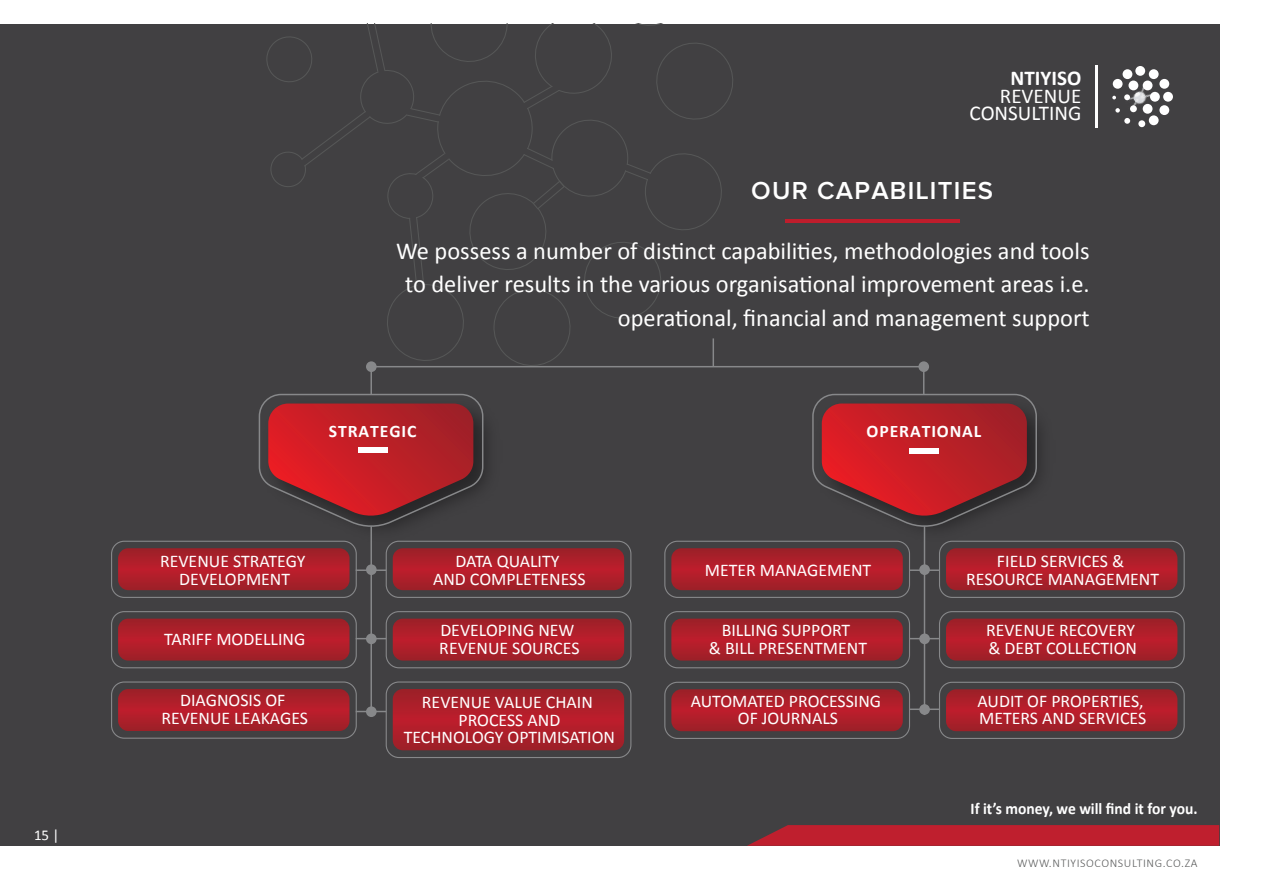
<style>
.page{position:relative;width:1263px;height:893px;background:#fff}
.page>*{position:absolute;margin:0;border:0;box-sizing:border-box;transform-origin:0 0}
.t1{font:600 25.5px "Proxima Nova";letter-spacing:.05em;color:#fff}
.t2{font:24.45px/33.3px "Calibri";color:#fff;text-align:right}
.t3{font:21.15px/17.9px "Calibri";color:#fff;text-align:right}
.t4{font:700 21.15px "Calibri";color:#fff}
.t5{font:17.85px/17.9px "Calibri";color:#fff;text-align:center}
.t6{font:700 17.55px "Calibri";letter-spacing:.05em;color:#fff}
.t7{font:700 16.35px "Calibri";color:#fff;scale:.95 1}
.t8{font:15px "Calibri";color:#fff}
.t9{font:300 11.85px "Calibri";letter-spacing:.05em;color:#323333}
</style>
<div class="page">
<div style="left:0;top:24px;width:1219px;height:822px;background:#414042"></div>
<img style="left:1119px;top:81px;width:37px;height:37px">
<div style="left:1150px;top:92px;width:10px;height:10px;background:#fff;border-radius:50%"></div>
<div style="left:1138px;top:120px;width:7px;height:7px;background:#fff;border-radius:50%"></div>
<div style="left:1130px;top:105px;width:7px;height:7px;background:#fff;border-radius:50%"></div>
<svg style="left:1124px;top:94px;width:6px;height:6px"></svg>
<svg style="left:1112px;top:96px;width:4px;height:3px"></svg>
<svg style="left:1115px;top:108px;width:15px;height:16px"></svg>
<div style="left:1149px;top:115px;width:9px;height:10px;background:#fff;border-radius:50%"></div>
<div style="left:1149px;top:69px;width:9px;height:10px;background:#fff;border-radius:50%"></div>
<div style="left:1159px;top:105px;width:10px;height:10px;background:#fff;border-radius:50%"></div>
<div style="left:1159px;top:79px;width:10px;height:10px;background:#fff;border-radius:50%"></div>
<div style="left:1143px;top:81px;width:9px;height:9px;background:#fff;border-radius:50%"></div>
<div style="left:1128px;top:81px;width:10px;height:9px;background:#fff;border-radius:50%"></div>
<div style="left:1135px;top:66px;width:10px;height:10px;background:#fff;border-radius:50%"></div>
<div style="left:1122px;top:69px;width:10px;height:10px;background:#fff;border-radius:50%"></div>
<div style="left:1113px;top:79px;width:9px;height:10px;background:#fff;border-radius:50%"></div>
<div style="left:1143px;top:104px;width:9px;height:10px;background:#fff;border-radius:50%"></div>
<div style="left:1163px;top:92px;width:10px;height:10px;background:#fff;border-radius:50%"></div>
<hr style="left:1095px;top:65px;width:2px;height:62px;background:#fff">
<svg style="left:747px;top:825px;width:472px;height:21px;background:#b7202f"></svg>
<img style="left:256px;top:427px;width:250px;height:122px">
<svg style="left:258px;top:393px;width:226px;height:136px"></svg>
<div style="left:918px;top:361px;width:11px;height:11px;background:#87888a;border-radius:50%"></div>
<div style="left:366px;top:361px;width:11px;height:11px;background:#87888a;border-radius:50%"></div>
<div style="left:366px;top:564px;width:11px;height:11px;background:#87888a;border-radius:50%"></div>
<div style="left:366px;top:633px;width:11px;height:11px;background:#87888a;border-radius:50%"></div>
<div style="left:366px;top:706px;width:11px;height:11px;background:#87888a;border-radius:50%"></div>
<hr style="left:370px;top:366px;width:554px;height:1px;background:#87888a">
<hr style="left:370px;top:367px;width:2px;height:27px;background:#87888a">
<hr style="left:356px;top:569px;width:30px;height:2px;background:#87888a">
<hr style="left:356px;top:638px;width:30px;height:1px;background:#87888a">
<hr style="left:356px;top:711px;width:30px;height:1px;background:#87888a">
<hr style="left:370px;top:526px;width:2px;height:189px;background:#87888a">
<img style="left:810px;top:431px;width:250px;height:118px">
<svg style="left:811px;top:367px;width:227px;height:162px"></svg>
<div style="left:909px;top:448px;width:30px;height:6px;background:#fff"></div>
<svg style="left:393px;top:548px;width:231px;height:42px;background:#aa1f2a"></svg>
<div style="left:386px;top:541px;width:245px;height:57px;border:1px solid #87888a;border-radius:13px"></div>
<svg style="left:393px;top:619px;width:231px;height:42px;background:#aa1f2a"></svg>
<div style="left:386px;top:611px;width:245px;height:57px;border:1px solid #87888a;border-radius:13px"></div>
<svg style="left:393px;top:689px;width:231px;height:61px;background:#ab1f2a"></svg>
<div style="left:386px;top:681px;width:245px;height:77px;border:1px solid #87888a;border-radius:13px"></div>
<svg style="left:118px;top:548px;width:231px;height:42px;background:#aa1f2a"></svg>
<div style="left:111px;top:541px;width:246px;height:57px;border:1px solid #87888a;border-radius:13px"></div>
<svg style="left:118px;top:619px;width:231px;height:42px;background:#aa1f2a"></svg>
<div style="left:111px;top:611px;width:246px;height:57px;border:1px solid #87888a;border-radius:13px"></div>
<div style="left:919px;top:564px;width:11px;height:11px;background:#87888a;border-radius:50%"></div>
<div style="left:919px;top:633px;width:11px;height:11px;background:#87888a;border-radius:50%"></div>
<hr style="left:909px;top:569px;width:30px;height:2px;background:#87888a">
<hr style="left:909px;top:638px;width:30px;height:1px;background:#87888a">
<hr style="left:924px;top:526px;width:1px;height:189px;background:#87888a">
<svg style="left:946px;top:548px;width:231px;height:42px;background:#aa1f2a"></svg>
<div style="left:939px;top:541px;width:246px;height:57px;border:1px solid #87888a;border-radius:13px"></div>
<svg style="left:946px;top:619px;width:231px;height:42px;background:#aa1f2a"></svg>
<div style="left:939px;top:611px;width:246px;height:57px;border:1px solid #87888a;border-radius:13px"></div>
<svg style="left:671px;top:548px;width:232px;height:42px;background:#aa1f2a"></svg>
<div style="left:664px;top:541px;width:246px;height:57px;border:1px solid #87888a;border-radius:13px"></div>
<svg style="left:671px;top:619px;width:232px;height:42px;background:#a91f2a"></svg>
<div style="left:664px;top:611px;width:246px;height:57px;border:1px solid #87888a;border-radius:13px"></div>
<div style="left:919px;top:704px;width:11px;height:11px;background:#87888a;border-radius:50%"></div>
<hr style="left:909px;top:708px;width:30px;height:2px;background:#87888a">
<svg style="left:946px;top:689px;width:231px;height:42px;background:#aa1f2a"></svg>
<div style="left:939px;top:682px;width:246px;height:57px;border:1px solid #87888a;border-radius:13px"></div>
<svg style="left:671px;top:689px;width:232px;height:42px;background:#aa1f2a"></svg>
<div style="left:664px;top:682px;width:246px;height:57px;border:1px solid #87888a;border-radius:13px"></div>
<svg style="left:118px;top:689px;width:231px;height:42px;background:#aa1f2a"></svg>
<div style="left:111px;top:681px;width:246px;height:58px;border:1px solid #87888a;border-radius:13px"></div>
<svg style="left:266px;top:23px;width:472px;height:347px"></svg>
<hr style="left:785px;top:219px;width:175px;height:4px;background:#be1d2c">
<p class="t8" style="left:34px;top:826px;width:27px">15 |</p>
<p class="t4" style="left:1010px;top:64px;width:72px">NTIYISO</p>
<p class="t3" style="left:969px;top:87px;width:113px">REVENUE<br>CONSULTING</p>
<h1 class="t1" style="left:751px;top:179px;width:243px">OUR CAPABILITIES</h1>
<h2 class="t2" style="left:396px;top:234px;width:695px">We possess a number of distinct capabilities, methodologies and tools to deliver results in the various organisational improvement areas i.e. operational, financial and management support</h2>
<p class="t6" style="left:329px;top:420px;width:89px">STRATEGIC</p>
<p class="t6" style="left:867px;top:420px;width:116px">OPERATIONAL</p>
<p class="t5" style="left:160px;top:552px;width:147px">REVENUE STRATEGY<br>DEVELOPMENT</p>
<p class="t5" style="left:164px;top:630px;width:143px">TARIFF MODELLING</p>
<p class="t5" style="left:161px;top:691px;width:148px">DIAGNOSIS OF<br>REVENUE LEAKAGES</p>
<p class="t5" style="left:433px;top:552px;width:154px">DATA QUALITY<br>AND COMPLETENESS</p>
<p class="t5" style="left:439px;top:621px;width:142px;text-align:left">DEVELOPING NEW<br>REVENUE SOURCES</p>
<p class="t5" style="left:404px;top:693px;width:213px">REVENUE VALUE CHAIN<br>PROCESS AND<br>TECHNOLOGY OPTIMISATION</p>
<p class="t5" style="left:705px;top:561px;width:168px">METER MANAGEMENT</p>
<p class="t5" style="left:709px;top:621px;width:160px">BILLING SUPPORT<br>&amp; BILL PRESENTMENT</p>
<p class="t5" style="left:691px;top:692px;width:192px">AUTOMATED PROCESSING<br>OF JOURNALS</p>
<p class="t5" style="left:966px;top:552px;width:194px">FIELD SERVICES &amp;<br>RESOURCE MANAGEMENT</p>
<p class="t5" style="left:986px;top:621px;width:152px;text-align:left">REVENUE RECOVERY &amp; DEBT COLLECTION</p>
<p class="t5" style="left:977px;top:692px;width:170px;text-align:left">AUDIT OF PROPERTIES,<br>METERS AND SERVICES</p>
<p class="t7" style="left:970px;top:798px;width:240px">If it’s money, we will find it for you.</p>
<p class="t9" style="left:1017px;top:856px;width:182px">WWW.NTIYISOCONSULTING.CO.ZA</p>
</div>
